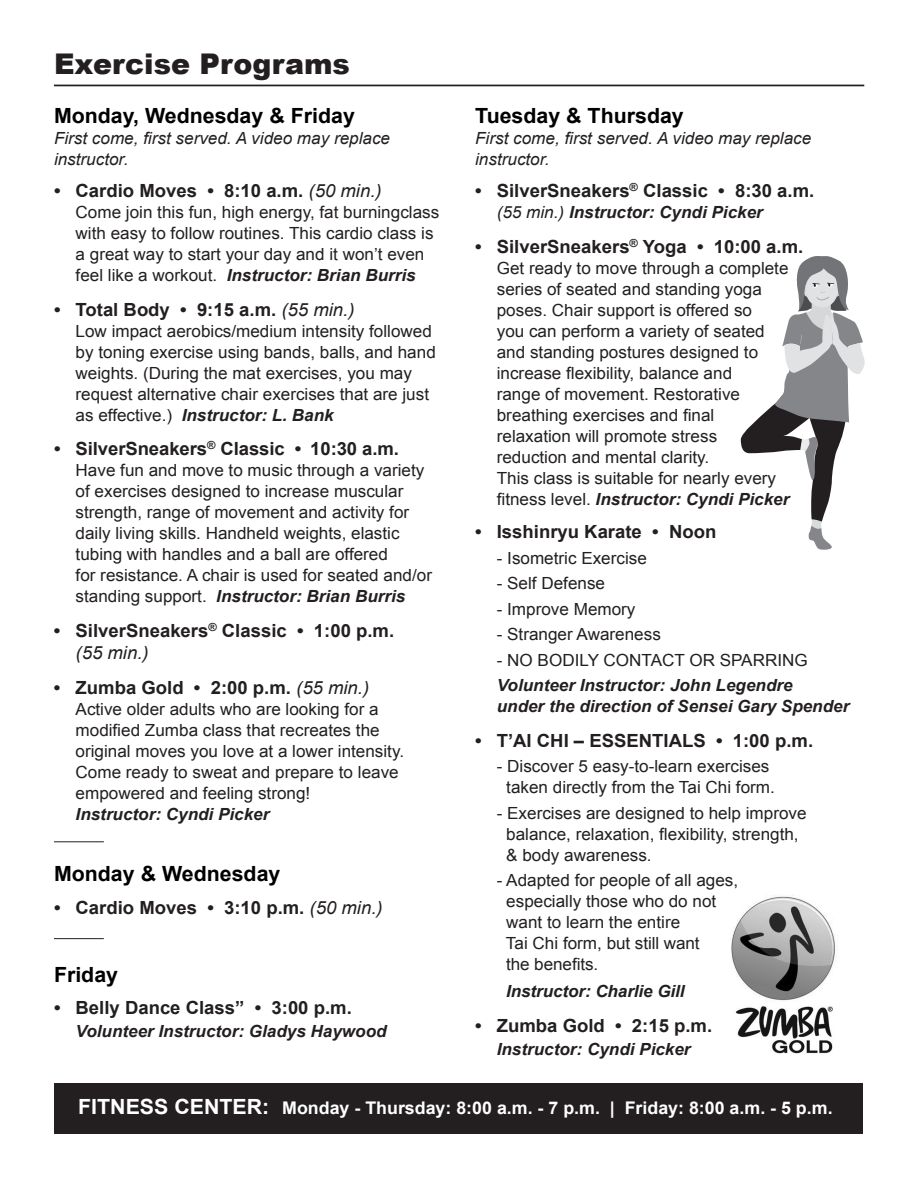
<style>
.page{position:relative;width:918px;height:1188px;background:#fff}
.page>*{position:absolute;margin:0;border:0;box-sizing:border-box;transform-origin:0 0}
.t1{font:900 28.5px "Arial";color:#231f20}
.t2{font:700 20.85px "Arial";color:#000}
.t3{font:700 18.15px "Arial";color:#231f20}
.t4{font:italic 18.15px "Arial";color:#231f20}
.t5{font:700 17.4px "Arial";color:#fff}
.t6{font:16.8px/21px "Arial";color:#231f20}
.t7{font:italic 700 16.8px/25.5px "Arial";color:#231f20}
.t8{font:italic 16.8px/21px "Arial";color:#231f20}
.s1{font-weight:400;font-style:italic}
.s2{font-weight:400;font-style:normal}
.s3{font-weight:700;font-style:italic}
.s4{font-weight:400}
.s5{font-size:20.85px}
</style>
<div class="page">
<div style="left:55px;top:1083px;width:808px;height:51px;background:#231f20"></div>
<svg style="left:741px;top:256px;width:124px;height:294px"></svg>
<hr style="left:54px;top:85px;width:810px;height:1px;background:#231f20">
<hr style="left:54px;top:841px;width:50px;height:1px;background:#231f20">
<hr style="left:54px;top:938px;width:50px;height:1px;background:#231f20">
<img style="left:731px;top:895px;width:104px;height:159px">
<p class="t1" style="left:54px;top:43px;width:297px">Exercise Programs</p>
<p class="t2" style="left:54px;top:102px;width:302px">Monday, Wednesday &amp; Friday</p>
<p class="t8" style="left:54px;top:128px;width:338px">First come, first served. A video may replace instructor.</p>
<p class="t3" style="left:54px;top:179px;width:329px">• Cardio Moves • 8:10 a.m. <span class="s1">(50 min.)</span></p>
<p class="t6" style="left:76px;top:202px;width:365px">Come join this fun, high energy, fat burningclass</p>
<p class="t6" style="left:76px;top:223px;width:359px">with easy to follow routines. This cardio class is</p>
<p class="t6" style="left:76px;top:244px;width:350px">a great way to start your day and it won’t even</p>
<p class="t7" style="left:76px;top:263px;width:342px"><span class="s2">feel like a workout.</span> Instructor: Brian Burris</p>
<p class="t3" style="left:54px;top:297px;width:302px">• Total Body • 9:15 a.m. <span class="s1">(55 min.)</span></p>
<p class="t6" style="left:76px;top:321px;width:362px">Low impact aerobics/medium intensity followed by toning exercise using bands, balls, and hand weights. (During the mat exercises, you may request alternative chair exercises that are just as effective.) <span class="s3">Instructor: L. Bank</span></p>
<p class="t3" style="left:54px;top:437px;width:347px">• SilverSneakers<sup>®</sup> Classic • 10:30 a.m.</p>
<p class="t6" style="left:76px;top:460px;width:350px">Have fun and move to music through a variety of exercises designed to increase muscular strength, range of movement and activity for</p>
<p class="t6" style="left:76px;top:523px;width:326px">daily living skills. Handheld weights, elastic</p>
<p class="t6" style="left:76px;top:544px;width:314px">tubing with handles and a ball are offered</p>
<p class="t6" style="left:76px;top:565px;width:358px">for resistance. A chair is used for seated and/or</p>
<p class="t7" style="left:76px;top:584px;width:331px"><span class="s2">standing support.</span> Instructor: Brian Burris</p>
<p class="t3" style="left:54px;top:618px;width:342px">• SilverSneakers<sup>®</sup> Classic • 1:00 p.m.</p>
<p class="t4" style="left:76px;top:641px;width:75px">(55 min.)</p>
<p class="t3" style="left:54px;top:675px;width:317px">• Zumba Gold • 2:00 p.m. <span class="s1">(55 min.)</span></p>
<p class="t6" style="left:76px;top:699px;width:305px">Active older adults who are looking for a</p>
<p class="t6" style="left:76px;top:720px;width:306px">modified Zumba class that recreates the</p>
<p class="t6" style="left:76px;top:741px;width:330px">original moves you love at a lower intensity.</p>
<p class="t6" style="left:76px;top:762px;width:325px">Come ready to sweat and prepare to leave</p>
<p class="t6" style="left:76px;top:783px;width:236px">empowered and feeling strong!</p>
<p class="t7" style="left:76px;top:802px;width:195px">Instructor: Cyndi Picker</p>
<p class="t2" style="left:54px;top:860px;width:228px">Monday &amp; Wednesday</p>
<p class="t3" style="left:54px;top:895px;width:330px">• Cardio Moves • 3:10 p.m. <span class="s1">(50 min.)</span></p>
<p class="t2" style="left:54px;top:961px;width:66px">Friday</p>
<p class="t3" style="left:54px;top:996px;width:299px">• Belly Dance Class” • 3:00 p.m.</p>
<p class="t7" style="left:76px;top:1019px;width:313px">Volunteer Instructor: Gladys Haywood</p>
<p class="t2" style="left:475px;top:102px;width:210px">Tuesday &amp; Thursday</p>
<p class="t8" style="left:475px;top:128px;width:338px">First come, first served. A video may replace instructor.</p>
<p class="t3" style="left:475px;top:179px;width:341px">• SilverSneakers<sup>®</sup> Classic • 8:30 a.m.</p>
<p class="t7" style="left:497px;top:200px;width:268px"><span class="s4">(55 min.)</span> Instructor: Cyndi Picker</p>
<p class="t3" style="left:475px;top:234px;width:330px">• SilverSneakers<sup>®</sup> Yoga • 10:00 a.m.</p>
<p class="t6" style="left:497px;top:258px;width:294px">Get ready to move through a complete series of seated and standing yoga poses. Chair support is offered so<br>you can perform a variety of seated and standing postures designed to increase flexibility, balance and<br>range of movement. Restorative breathing exercises and final relaxation will promote stress reduction and mental clarity.<br>This class is suitable for nearly every fitness level. <span class="s3">Instructor: Cyndi Picker</span></p>
<p class="t3" style="left:475px;top:520px;width:243px">• Isshinryu Karate • Noon</p>
<p class="t6" style="left:497px;top:547px;width:152px">- Isometric Exercise</p>
<p class="t6" style="left:497px;top:573px;width:110px">- Self Defense</p>
<p class="t6" style="left:497px;top:598px;width:140px">- Improve Memory</p>
<p class="t6" style="left:497px;top:624px;width:166px">- Stranger Awareness</p>
<p class="t7" style="left:497px;top:648px;width:313px"><span class="s2">- NO BODILY CONTACT OR SPARRING<br></span>Volunteer Instructor: John Legendre</p>
<p class="t7" style="left:497px;top:694px;width:354px">under the direction of Sensei Gary Spender</p>
<p class="t3" style="left:475px;top:728px;width:339px">• T’AI CHI – ESSENTIALS • 1:00 p.m.</p>
<p class="t6" style="left:497px;top:756px;width:280px;text-align:center">- Discover 5 easy-to-learn exercises taken directly from the Tai Chi form.</p>
<p class="t6" style="left:497px;top:803px;width:311px">- Exercises are designed to help improve</p>
<p class="t6" style="left:506px;top:824px;width:294px">balance, relaxation, flexibility, strength,</p>
<p class="t6" style="left:506px;top:845px;width:147px">&amp; body awareness.</p>
<p class="t6" style="left:497px;top:870px;width:243px">- Adapted for people of all ages,</p>
<p class="t6" style="left:506px;top:891px;width:212px">especially those who do not</p>
<p class="t6" style="left:506px;top:912px;width:175px">want to learn the entire</p>
<p class="t6" style="left:506px;top:933px;width:195px">Tai Chi form, but still want</p>
<p class="t6" style="left:506px;top:954px;width:94px">the benefits.</p>
<p class="t7" style="left:506px;top:979px;width:180px">Instructor: Charlie Gill</p>
<p class="t3" style="left:475px;top:1014px;width:239px">• Zumba Gold • 2:15 p.m.</p>
<p class="t7" style="left:497px;top:1037px;width:195px">Instructor: Cyndi Picker</p>
<p class="t5" style="left:78px;top:1096px;width:756px"><span class="s5">FITNESS CENTER:</span> Monday - Thursday: 8:00 a.m. - 7 p.m. | Friday: 8:00 a.m. - 5 p.m.</p>
</div>
